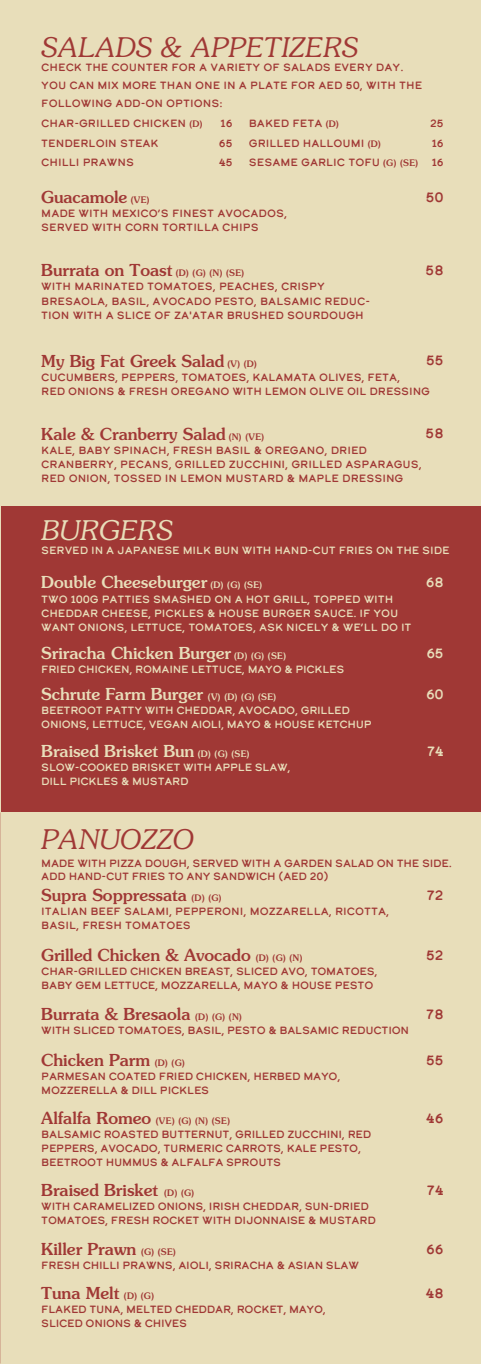
<style>
.page{position:relative;width:481px;height:1364px;background:#fff}
.page>*{position:absolute;margin:0;border:0;box-sizing:border-box;transform-origin:0 0}
.t1{font:italic 300 27px "Souvenir Std";color:#a03835}
.t2{font:italic 300 27px "Souvenir Std";color:#e8deba}
.t3{font:500 16.5px "Souvenir";color:#a03835}
.t4{font:500 16.5px "Souvenir";color:#e8deba}
.t5{font:13.5px "Calder Dark";color:#a03835}
.t6{font:13.5px "Calder Dark";letter-spacing:-.03em;color:#e8deba}
.t7{font:10.5px/19.5px "Calder Dark";letter-spacing:-.01em;color:#a03835}
.t8{font:10.5px/14.1px "Calder Dark";letter-spacing:-.025em;color:#e8deba}
.t9{font:500 9px "Souvenir";color:#a03835}
.s1{font-family:"Souvenir";font-weight:500;font-size:9px}
.s2{font-size:9px}
.s3{font-size:16.5px}
</style>
<div class="page">
<div style="left:0;top:0;width:480px;height:1363px;background:#e8deba"></div>
<div style="left:1px;top:506px;width:479px;height:306px;background:#a03835"></div>
<h1 class="t1" style="left:41px;top:31px;width:318px">SALADS &amp; APPETIZERS</h1>
<p class="t7" style="left:41px;top:58px;width:382px;line-height:18px">CHECK THE COUNTER FOR A VARIETY OF SALADS EVERY DAY.<br>YOU CAN MIX MORE THAN ONE IN A PLATE FOR AED 50, WITH THE<br>FOLLOWING ADD-ON OPTIONS:</p>
<p class="t7" style="left:41px;top:113px;width:163px">CHAR-GRILLED CHICKEN <span class="s1">(D)<br></span>TENDERLOIN STEAK<br>CHILLI PRAWNS</p>
<p class="t7" style="left:218px;top:113px;width:15px;text-align:justify">16<br>65<br>45</p>
<p class="t7" style="left:249px;top:113px;width:170px">BAKED FETA <span class="s1">(D)<br></span>GRILLED HALLOUMI <span class="s1">(D)<br></span>SESAME GARLIC TOFU <span class="s1">(G) (SE)</span></p>
<p class="t7" style="left:429px;top:113px;width:15px;text-align:justify">25<br>16<br>16</p>
<h2 class="t3" style="left:41px;top:187px;width:110px">Guacamole <span class="s2">(VE)</span></h2>
<p class="t5" style="left:425px;top:188px;width:20px">50</p>
<p class="t7" style="left:41px;top:206px;width:247px;line-height:14.1px">MADE WITH MEXICO’S FINEST AVOCADOS,<br>SERVED WITH CORN TORTILLA CHIPS</p>
<h2 class="t3" style="left:41px;top:260px;width:204px">Burrata on Toast <span class="s2">(D) (G) (N) (SE)</span></h2>
<p class="t7" style="left:41px;top:279px;width:330px;line-height:14.1px">WITH MARINATED TOMATOES, PEACHES, CRISPY<br>BRESAOLA, BASIL, AVOCADO PESTO, BALSAMIC REDUC-<br>TION WITH A SLICE OF ZA'ATAR BRUSHED SOURDOUGH</p>
<p class="t5" style="left:425px;top:261px;width:20px">58</p>
<h2 class="t3" style="left:41px;top:350px;width:217px">My Big Fat Greek Salad <span class="s2">(V) (D)</span></h2>
<p class="t5" style="left:426px;top:351px;width:19px">55</p>
<p class="t7" style="left:41px;top:369px;width:390px;line-height:14.1px">CUCUMBERS, PEPPERS, TOMATOES, KALAMATA OLIVES, FETA,<br>RED ONIONS &amp; FRESH OREGANO WITH LEMON OLIVE OIL DRESSING</p>
<h2 class="t3" style="left:41px;top:423px;width:224px">Kale &amp; Cranberry Salad <span class="s2">(N) (VE)</span></h2>
<p class="t7" style="left:41px;top:443px;width:382px;line-height:14.1px">KALE, BABY SPINACH, FRESH BASIL &amp; OREGANO, DRIED<br>CRANBERRY, PECANS, GRILLED ZUCCHINI, GRILLED ASPARAGUS,<br>RED ONION, TOSSED IN LEMON MUSTARD &amp; MAPLE DRESSING</p>
<p class="t5" style="left:425px;top:424px;width:20px">58</p>
<h1 class="t2" style="left:41px;top:513px;width:133px">BURGERS</h1>
<p class="t8" style="left:41px;top:543px;width:409px">SERVED IN A JAPANESE MILK BUN WITH HAND-CUT FRIES ON THE SIDE</p>
<h2 class="t4" style="left:41px;top:572px;width:222px">Double Cheeseburger <span class="s2">(D) (G) (SE)</span></h2>
<p class="t6" style="left:425px;top:573px;width:19px">68</p>
<p class="t8" style="left:41px;top:591px;width:371px">TWO 100G PATTIES SMASHED ON A HOT GRILL, TOPPED WITH<br>CHEDDAR CHEESE, PICKLES &amp; HOUSE BURGER SAUCE. IF YOU<br>WANT ONIONS, LETTUCE, TOMATOES, ASK NICELY &amp; WE’LL DO IT</p>
<h2 class="t4" style="left:41px;top:643px;width:246px">Sriracha Chicken Burger <span class="s2">(D) (G) (SE)</span></h2>
<p class="t6" style="left:426px;top:644px;width:19px">65</p>
<p class="t8" style="left:41px;top:662px;width:304px">FRIED CHICKEN, ROMAINE LETTUCE, MAYO &amp; PICKLES</p>
<h2 class="t4" style="left:41px;top:683px;width:236px">Schrute Farm Burger <span class="s2">(V) (D) (G) (SE)</span></h2>
<p class="t6" style="left:426px;top:684px;width:19px">60</p>
<p class="t8" style="left:41px;top:702px;width:332px">BEETROOT PATTY WITH CHEDDAR, AVOCADO, GRILLED<br>ONIONS, LETTUCE, VEGAN AIOLI, MAYO &amp; HOUSE KETCHUP</p>
<h2 class="t4" style="left:41px;top:741px;width:209px">Braised Brisket Bun <span class="s2">(D) (G) (SE)</span></h2>
<p class="t6" style="left:427px;top:742px;width:18px">74</p>
<p class="t8" style="left:41px;top:760px;width:251px">SLOW-COOKED BRISKET WITH APPLE SLAW,<br>DILL PICKLES &amp; MUSTARD</p>
<h1 class="t1" style="left:41px;top:823px;width:154px">PANUOZZO</h1>
<p class="t7" style="left:41px;top:857px;width:412px;line-height:12.6px">MADE WITH PIZZA DOUGH, SERVED WITH A GARDEN SALAD ON THE SIDE.<br>ADD HAND-CUT FRIES TO ANY SANDWICH (AED 20)</p>
<h2 class="t3" style="left:41px;top:885px;width:182px">Supra Soppressata <span class="s2">(D) (G)</span></h2>
<p class="t7" style="left:41px;top:904px;width:349px;line-height:14.1px">ITALIAN BEEF SALAMI, PEPPERONI, MOZZARELLA, RICOTTA,<br>BASIL, FRESH TOMATOES</p>
<p class="t5" style="left:426px;top:885px;width:18px">72</p>
<h2 class="t3" style="left:41px;top:944px;width:262px">Grilled Chicken &amp; Avocado <span class="s2">(D) (G) (N)</span></h2>
<p class="t7" style="left:41px;top:963px;width:337px;line-height:14px">CHAR-GRILLED CHICKEN BREAST, SLICED AVO, TOMATOES,<br>BABY GEM LETTUCE, MOZZARELLA, MAYO &amp; HOUSE PESTO</p>
<h2 class="t3" style="left:41px;top:1004px;width:202px">Burrata &amp; Bresaola <span class="s2">(D) (G) (N)</span></h2>
<p class="t7" style="left:41px;top:1020px;width:369px">WITH SLICED TOMATOES, BASIL, PESTO &amp; BALSAMIC REDUCTION</p>
<h2 class="t3" style="left:41px;top:1050px;width:145px">Chicken Parm <span class="s2">(D) (G)</span></h2>
<p class="t7" style="left:41px;top:1069px;width:300px;line-height:14px">PARMESAN COATED FRIED CHICKEN, HERBED MAYO,<br>MOZZERELLA &amp; DILL PICKLES</p>
<p class="t9" style="left:41px;top:1115px;width:190px"><span class="s3">Alfalfa Romeo</span> (VE) (G) (N) (SE)</p>
<p class="t7" style="left:41px;top:1127px;width:331px;line-height:14px">BALSAMIC ROASTED BUTTERNUT, GRILLED ZUCCHINI, RED<br>PEPPERS, AVOCADO, TURMERIC CARROTS, KALE PESTO,<br>BEETROOT HUMMUS &amp; ALFALFA SPROUTS</p>
<h2 class="t3" style="left:41px;top:1180px;width:154px">Braised Brisket <span class="s2">(D) (G)</span></h2>
<p class="t7" style="left:41px;top:1199px;width:336px;line-height:14px">WITH CARAMELIZED ONIONS, IRISH CHEDDAR, SUN-DRIED<br>TOMATOES, FRESH ROCKET WITH DIJONNAISE &amp; MUSTARD</p>
<h2 class="t3" style="left:41px;top:1238px;width:136px">Killer Prawn <span class="s2">(G) (SE)</span></h2>
<p class="t7" style="left:41px;top:1254px;width:319px">FRESH CHILLI PRAWNS, AIOLI, SRIRACHA &amp; ASIAN SLAW</p>
<h2 class="t3" style="left:41px;top:1283px;width:114px">Tuna Melt <span class="s2">(D) (G)</span></h2>
<p class="t7" style="left:41px;top:1302px;width:286px;line-height:14px">FLAKED TUNA, MELTED CHEDDAR, ROCKET, MAYO,<br>SLICED ONIONS &amp; CHIVES</p>
<p class="t5" style="left:426px;top:945px;width:19px">52</p>
<p class="t5" style="left:426px;top:1004px;width:19px">78</p>
<p class="t5" style="left:426px;top:1050px;width:19px">55</p>
<p class="t5" style="left:425px;top:1109px;width:19px">46</p>
<p class="t5" style="left:426px;top:1181px;width:19px">74</p>
<p class="t5" style="left:425px;top:1239px;width:19px">66</p>
<p class="t5" style="left:425px;top:1283px;width:20px">48</p>
</div>
